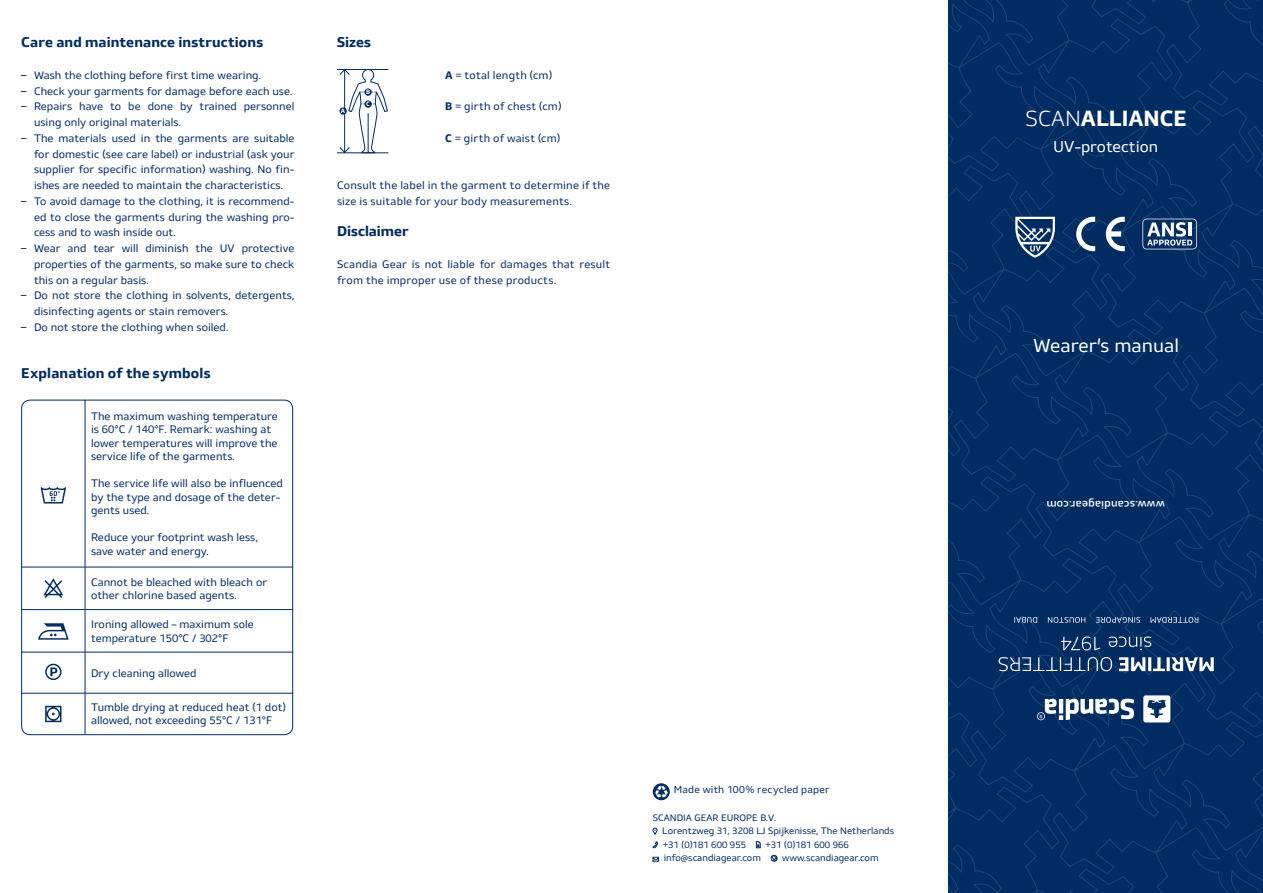
<style>
.page{position:relative;width:1263px;height:893px;background:#fff}
.page>*{position:absolute;margin:0;border:0;box-sizing:border-box;transform-origin:0 0}
.t1{font:700 21px "Stratus";color:#fff}
.t2{font:18px "Stratus";color:#fff}
.t3{font:15px "Stratus";color:#fff}
.Helv_8{font:700 13.5px "Stratus";letter-spacing:.01em;color:#002c62}
.Klavika_bold_10{font:700 13.5px "Stratus";color:#002c62}
.Helv_8-2{font:10.5px/15.8px "Stratus";color:#002c62}
.Helv_8-3{font:10.5px/15.8px "Stratus";letter-spacing:.02em;color:#002c62}
.Klavika_Regular_8_10{font:10.5px/15.8px "Stratus";letter-spacing:.02em;color:#002c62}
.t4{font:500 10.5px "Stratus";letter-spacing:.02em;color:#fff}
.Klavika_Regular_8_10-2{font:9.75px "Stratus";letter-spacing:.025em;color:#002c62}
.t5{font:9px "Stratus";color:#002c62}
.Helv_8-4{font:700 6px "Stratus";color:#fff}
.s1{font-size:12px}
.s2{font-weight:700}
.s3{font-weight:300}
</style>
<div class="page">
<hr style="left:85px;top:400px;width:1px;height:167px;background:#002c62">
<hr style="left:21px;top:567px;width:64px;height:1px;background:#002c62">
<hr style="left:85px;top:567px;width:208px;height:1px;background:#002c62">
<hr style="left:85px;top:567px;width:1px;height:42px;background:#002c62">
<hr style="left:21px;top:609px;width:64px;height:1px;background:#002c62">
<hr style="left:85px;top:609px;width:208px;height:1px;background:#002c62">
<hr style="left:85px;top:610px;width:1px;height:42px;background:#002c62">
<hr style="left:21px;top:652px;width:64px;height:1px;background:#002c62">
<hr style="left:85px;top:652px;width:208px;height:1px;background:#002c62">
<hr style="left:85px;top:652px;width:1px;height:41px;background:#002c62">
<hr style="left:21px;top:693px;width:64px;height:1px;background:#002c62">
<hr style="left:85px;top:693px;width:208px;height:1px;background:#002c62">
<hr style="left:85px;top:693px;width:1px;height:41px;background:#002c62">
<svg style="left:948px;top:0;width:315px;height:893px;background:#012d63"></svg>
<svg style="left:1037px;top:699px;width:97px;height:21px"></svg>
<svg style="left:1143px;top:695px;width:27px;height:27px"></svg>
<svg style="left:1014px;top:617px;width:184px;height:6px"></svg>
<svg style="left:1061px;top:636px;width:90px;height:14px"></svg>
<svg style="left:998px;top:657px;width:216px;height:14px"></svg>
<svg style="left:1142px;top:219px;width:55px;height:30px"></svg>
<svg style="left:1015px;top:217px;width:40px;height:41px"></svg>
<svg style="left:1076px;top:217px;width:19px;height:34px"></svg>
<svg style="left:1106px;top:217px;width:19px;height:34px"></svg>
<div style="left:21px;top:400px;width:272px;height:335px;border:1px solid #002c62;border-radius:9px"></div>
<svg style="left:41px;top:487px;width:25px;height:16px"></svg>
<svg style="left:43px;top:578px;width:20px;height:20px"></svg>
<svg style="left:45px;top:706px;width:17px;height:16px"></svg>
<svg style="left:38px;top:623px;width:31px;height:17px"></svg>
<svg style="left:45px;top:664px;width:17px;height:16px"></svg>
<hr style="left:337px;top:69px;width:51px;height:1px;background:#002c62">
<hr style="left:337px;top:152px;width:51px;height:1px;background:#002c62">
<svg style="left:339px;top:68px;width:49px;height:86px"></svg>
<div style="left:339px;top:107px;width:8px;height:8px;background:#002c62;border-radius:50%"></div>
<div style="left:364px;top:88px;width:8px;height:8px;background:#002c62;border-radius:50%"></div>
<div style="left:364px;top:100px;width:8px;height:8px;background:#002c62;border-radius:50%"></div>
<svg style="left:652px;top:828px;width:6px;height:7px"></svg>
<svg style="left:652px;top:841px;width:6px;height:7px"></svg>
<svg style="left:756px;top:841px;width:5px;height:7px"></svg>
<svg style="left:652px;top:857px;width:7px;height:4px"></svg>
<svg style="left:771px;top:854px;width:7px;height:8px"></svg>
<svg style="left:653px;top:783px;width:17px;height:17px"></svg>
<svg style="left:655px;top:786px;width:13px;height:13px"></svg>
<p class="Helv_8" style="left:21px;top:33px;width:244px">Care and maintenance instructions</p>
<p class="Helv_8-2" style="left:21px;top:67px;width:241px"><span class="s1">–</span> Wash the clothing before first time wearing.</p>
<p class="Helv_8-2" style="left:21px;top:83px;width:273px"><span class="s1">–</span> Check your garments for damage before each use.</p>
<p class="Helv_8-2" style="left:34px;top:98px;width:262px;text-indent:-13px"><span class="s1">–</span> Repairs have to be done by trained personnel using only original materials.</p>
<p class="Helv_8-2" style="left:34px;top:130px;width:262px;text-align:justify;text-indent:-13px"><span class="s1">–</span> The materials used in the garments are suitable for domestic (see care label) or industrial (ask your supplier for specific information) washing. No fin&shy;ishes are needed to maintain the characteristics.</p>
<p class="Helv_8-2" style="left:34px;top:193px;width:262px;text-align:justify;text-indent:-13px"><span class="s1">–</span> To avoid damage to the clothing, it is recommend&shy;ed to close the garments during the washing pro&shy;cess and to wash inside out.</p>
<p class="Helv_8-2" style="left:34px;top:240px;width:262px;text-align:justify;text-indent:-13px"><span class="s1">–</span> Wear and tear will diminish the UV protective properties of the garments, so make sure to check this on a regular basis.</p>
<p class="Helv_8-2" style="left:34px;top:287px;width:262px;text-indent:-13px"><span class="s1">–</span> Do not store the clothing in solvents, detergents, disinfecting agents or stain removers.</p>
<p class="Helv_8-2" style="left:21px;top:319px;width:208px"><span class="s1">–</span> Do not store the clothing when soiled.</p>
<p class="Helv_8" style="left:21px;top:364px;width:191px">Explanation of the symbols</p>
<p class="Helv_8-2" style="left:91px;top:409px;width:188px;line-height:13.5px">The maximum washing temperature is 60°C / 140°F. Remark: washing at lower temperatures will improve the service life of the garments.</p>
<p class="Helv_8-2" style="left:91px;top:477px;width:193px;line-height:13.5px">The service life will also be influenced by the type and dosage of the deter&shy;gents used.</p>
<p class="Helv_8-2" style="left:91px;top:530px;width:168px">Reduce your footprint wash less,</p>
<p class="Helv_8-2" style="left:91px;top:543px;width:119px">save water and energy.</p>
<p class="Helv_8-2" style="left:91px;top:575px;width:178px;line-height:13.5px">Cannot be bleached with bleach or other chlorine based agents.</p>
<p class="Helv_8-2" style="left:91px;top:616px;width:164px">Ironing allowed – maximum sole</p>
<p class="Helv_8-2" style="left:91px;top:630px;width:139px">temperature 150°C / 302°F</p>
<p class="Helv_8-2" style="left:91px;top:665px;width:107px">Dry cleaning allowed</p>
<p class="Helv_8-2" style="left:91px;top:700px;width:196px;line-height:13.5px">Tumble drying at reduced heat (1 dot) allowed, not exceeding 55°C / 131°F</p>
<p class="Klavika_bold_10" style="left:337px;top:33px;width:35px">Sizes</p>
<p class="Helv_8-3" style="left:445px;top:67px;width:109px"><span class="s2">A</span> = total length (cm)</p>
<p class="Helv_8-3" style="left:445px;top:98px;width:118px"><span class="s2">B</span> = girth of chest (cm)</p>
<p class="Helv_8-2" style="left:445px;top:130px;width:117px"><span class="s2">C</span> = girth of waist (cm)</p>
<p class="Helv_8-3" style="left:337px;top:177px;width:275px">Consult the label in the garment to determine if the size is suitable for your body measurements.</p>
<p class="Klavika_bold_10" style="left:337px;top:222px;width:73px">Disclaimer</p>
<p class="Klavika_Regular_8_10" style="left:337px;top:256px;width:275px">Scandia Gear is not liable for damages that result from the improper use of these products.</p>
<p class="Helv_8-4" style="left:366px;top:87px;width:6px">B</p>
<p class="Helv_8-4" style="left:366px;top:99px;width:5px">C</p>
<p class="Helv_8-4" style="left:341px;top:106px;width:6px">A</p>
<p class="Klavika_Regular_8_10-2" style="left:674px;top:783px;width:157px">Made with 100% recycled paper</p>
<p class="t5" style="left:653px;top:811px;width:125px">SCANDIA GEAR EUROPE B.V.</p>
<p class="t5" style="left:662px;top:825px;width:233px">Lorentzweg 31, 3208 LJ Spijkenisse, The Netherlands</p>
<p class="t5" style="left:663px;top:838px;width:85px">+31 (0)181 600 955</p>
<p class="t5" style="left:765px;top:838px;width:85px">+31 (0)181 600 966</p>
<p class="t5" style="left:664px;top:852px;width:99px">info@scandiagear.com</p>
<p class="t5" style="left:782px;top:852px;width:98px">www.scandiagear.com</p>
<p class="t1" style="left:1025px;top:104px;width:163px"><span class="s3">SCAN</span>ALLIANCE</p>
<p class="t3" style="left:1053px;top:137px;width:107px">UV-protection</p>
<p class="t2" style="left:1033px;top:333px;width:147px">Wearer’s manual</p>
<p class="t4" style="left:1165px;top:512px;width:120px;rotate:-180deg">www.scandiagear.com</p>
</div>
